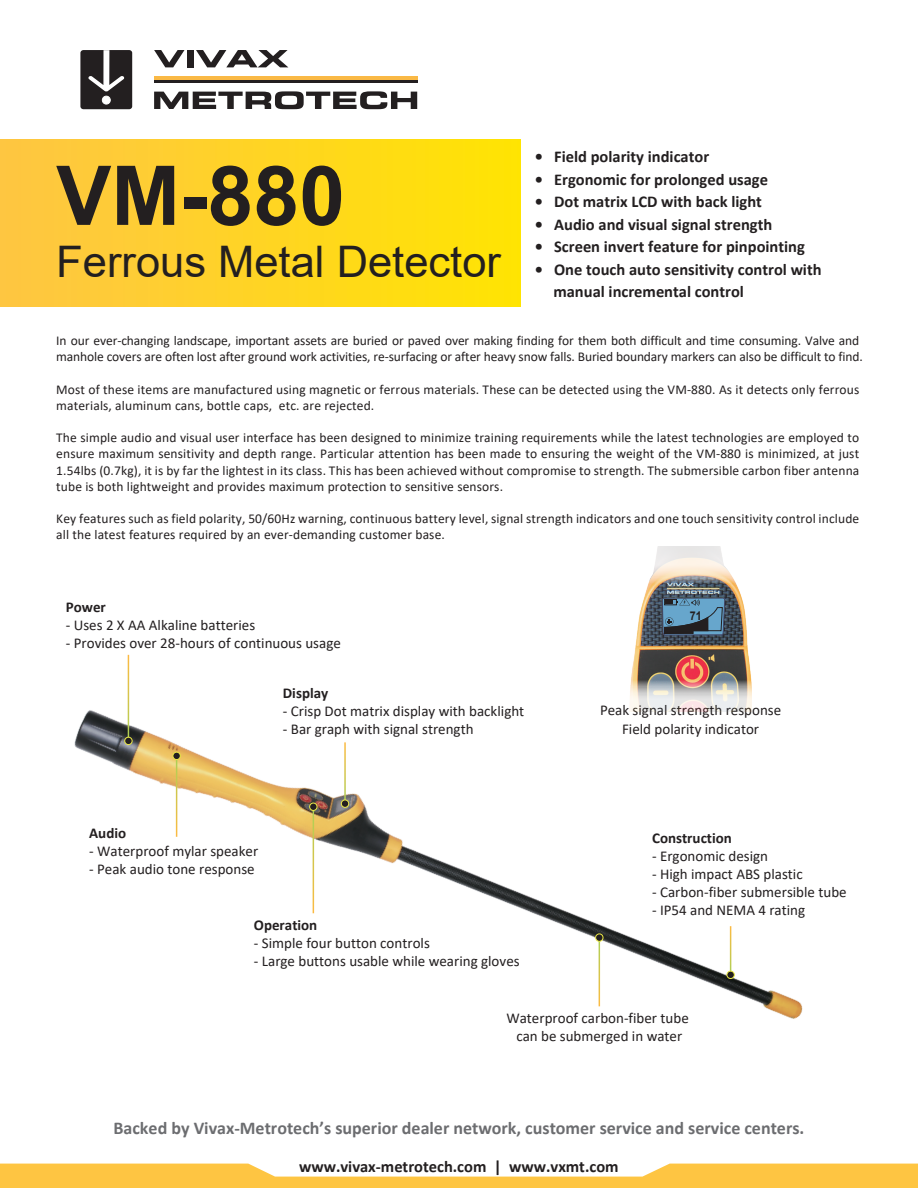
<style>
.page{position:relative;width:918px;height:1188px;background:#fff}
.page>*{position:absolute;margin:0;border:0;box-sizing:border-box;transform-origin:0 0}
.t1{font:700 82.5px "Arial";color:#231f20}
.t2{font:43.5px "Arial";color:#231f20}
.t3{font:700 18px "Calibri";color:#6c6d70}
.t4{font:700 16.5px/22.5px "Calibri";color:#231f20}
.t5{font:15px/18px "Calibri";color:#231f20;text-align:center}
.t6{font:700 15px "Calibri";color:#231f20}
.t7{font:13.5px/16.2px "Calibri";letter-spacing:.01em;color:#231f20}
.t8{font:13.5px/16.2px "Calibri";letter-spacing:-.01em;color:#231f20}
.t9{font:700 12.15px "Arial";color:#231f20;scale:.89 1}
</style>
<div class="page">
<div style="left:0;top:139px;width:521px;height:168px;background:linear-gradient(to right,#fec544,#ffe402)"></div>
<svg style="left:154px;top:76px;width:263px;height:5px"></svg>
<hr style="left:154px;top:81px;width:263px;height:2px;background:#231f20">
<svg style="left:154px;top:50px;width:30px;height:17px"></svg>
<div style="left:187px;top:50px;width:6px;height:17px;background:#231f20"></div>
<svg style="left:196px;top:50px;width:92px;height:17px"></svg>
<svg style="left:154px;top:91px;width:263px;height:18px"></svg>
<div style="left:80px;top:50px;width:52px;height:59px;background:#231f20;border-radius:3px"></div>
<div style="left:102px;top:96px;width:8px;height:8px;background:#fff;border-radius:50%"></div>
<div style="left:102px;top:96px;width:8px;height:8px;border:1px solid #fff;border-radius:50%"></div>
<svg style="left:88px;top:50px;width:37px;height:42px"></svg>
<div style="left:0;top:1164px;width:918px;height:24px;background:#fec542"></div>
<img style="left:43px;top:654px;width:783px;height:534px">
<hr style="left:599px;top:938px;width:1px;height:68px;background:#fff">
<div style="left:596px;top:934px;width:7px;height:7px;background:#231f20;border-radius:50%"></div>
<div style="left:595px;top:934px;width:8px;height:8px;border:1px solid #edea47;border-radius:50%"></div>
<hr style="left:176px;top:756px;width:1px;height:81px;background:#fff">
<div style="left:173px;top:752px;width:7px;height:8px;background:#231f20;border-radius:50%"></div>
<div style="left:173px;top:752px;width:8px;height:8px;border:1px solid #edea47;border-radius:50%"></div>
<hr style="left:730px;top:926px;width:1px;height:49px;background:#fff">
<div style="left:727px;top:971px;width:7px;height:8px;background:#231f20;border-radius:50%"></div>
<div style="left:727px;top:971px;width:8px;height:8px;border:1px solid #edea47;border-radius:50%"></div>
<hr style="left:344px;top:742px;width:2px;height:62px;background:#fff">
<div style="left:341px;top:800px;width:8px;height:7px;background:#231f20;border-radius:50%"></div>
<div style="left:341px;top:800px;width:8px;height:8px;border:1px solid #edea47;border-radius:50%"></div>
<hr style="left:128px;top:655px;width:1px;height:86px;background:#fff">
<div style="left:125px;top:737px;width:7px;height:8px;background:#231f20;border-radius:50%"></div>
<div style="left:124px;top:737px;width:9px;height:8px;border:1px solid #edea47;border-radius:50%"></div>
<hr style="left:313px;top:807px;width:1px;height:106px;background:#fff">
<div style="left:310px;top:803px;width:7px;height:7px;background:#231f20;border-radius:50%"></div>
<div style="left:309px;top:803px;width:8px;height:8px;border:1px solid #edea47;border-radius:50%"></div>
<img style="left:630px;top:546px;width:121px;height:166px">
<img style="left:662px;top:598px;width:63px;height:91px">
<h1 class="t1" style="left:56px;top:138px;width:290px">VM-880</h1>
<h2 class="t2" style="left:56px;top:232px;width:446px">Ferrous Metal Detector</h2>
<p class="t4" style="left:535px;top:145px;width:176px">• Field polarity indicator</p>
<p class="t4" style="left:535px;top:168px;width:235px">• Ergonomic for prolonged usage</p>
<p class="t4" style="left:535px;top:190px;width:229px">• Dot matrix LCD with back light</p>
<p class="t4" style="left:535px;top:213px;width:239px">• Audio and visual signal strength</p>
<p class="t4" style="left:535px;top:235px;width:272px">• Screen invert feature for pinpointing</p>
<p class="t4" style="left:553px;top:258px;width:270px;text-indent:-19px">• One touch auto sensitivity control with manual incremental control</p>
<p class="t8" style="left:56px;top:332px;width:808px">In our ever-changing landscape, important assets are buried or paved over making finding for them both difficult and time consuming. Valve and manhole covers are often lost after ground work activities, re-surfacing or after heavy snow falls. Buried boundary markers can also be difficult to find.</p>
<p class="t7" style="left:56px;top:381px;width:805px">Most of these items are manufactured using magnetic or ferrous materials. These can be detected using the VM-880. As it detects only ferrous materials, aluminum cans, bottle caps, etc. are rejected.</p>
<p class="t7" style="left:56px;top:429px;width:805px;text-align:justify">The simple audio and visual user interface has been designed to minimize training requirements while the latest technologies are employed to ensure maximum sensitivity and depth range. Particular attention has been made to ensuring the weight of the VM-880 is minimized, at just 1.54lbs (0.7kg), it is by far the lightest in its class. This has been achieved without compromise to strength. The submersible carbon fiber antenna tube is both lightweight and provides maximum protection to sensitive sensors.</p>
<p class="t7" style="left:56px;top:510px;width:805px">Key features such as field polarity, 50/60Hz warning, continuous battery level, signal strength indicators and one touch sensitivity control include all the latest features required by an ever-demanding customer base.</p>
<p class="t6" style="left:66px;top:596px;width:42px">Power</p>
<p class="t5" style="left:66px;top:616px;width:191px">- Uses 2 X AA Alkaline batteries</p>
<p class="t5" style="left:66px;top:634px;width:277px">- Provides over 28-hours of continuous usage</p>
<p class="t6" style="left:283px;top:683px;width:47px">Display</p>
<p class="t5" style="left:283px;top:702px;width:243px">- Crisp Dot matrix display with backlight</p>
<p class="t5" style="left:283px;top:720px;width:192px">- Bar graph with signal strength</p>
<p class="t6" style="left:89px;top:823px;width:38px">Audio</p>
<p class="t5" style="left:89px;top:842px;width:171px">- Waterproof mylar speaker</p>
<p class="t5" style="left:89px;top:860px;width:167px">- Peak audio tone response</p>
<p class="t6" style="left:254px;top:914px;width:65px">Operation</p>
<p class="t5" style="left:254px;top:933px;width:177px">- Simple four button controls</p>
<p class="t5" style="left:254px;top:951px;width:267px">- Large buttons usable while wearing gloves</p>
<p class="t9" style="left:690px;top:607px;width:15px">71</p>
<p class="t5" style="left:600px;top:700px;width:183px;line-height:19.5px">Peak signal strength response<br>Field polarity indicator</p>
<p class="t6" style="left:652px;top:827px;width:81px">Construction</p>
<p class="t5" style="left:652px;top:846px;width:118px">- Ergonomic design</p>
<p class="t5" style="left:652px;top:864px;width:152px">- High impact ABS plastic</p>
<p class="t5" style="left:652px;top:882px;width:196px">- Carbon-fiber submersible tube</p>
<p class="t5" style="left:652px;top:900px;width:155px">- IP54 and NEMA 4 rating</p>
<p class="t5" style="left:506px;top:1008px;width:184px">Waterproof carbon-fiber tube can be submerged in water</p>
<h3 class="t3" style="left:113px;top:1115px;width:692px">Backed by Vivax-Metrotech’s superior dealer network, customer service and service centers.</h3>
<p class="t4" style="left:299px;top:1155px;width:321px">www.vivax-metrotech.com | www.vxmt.com</p>
</div>
